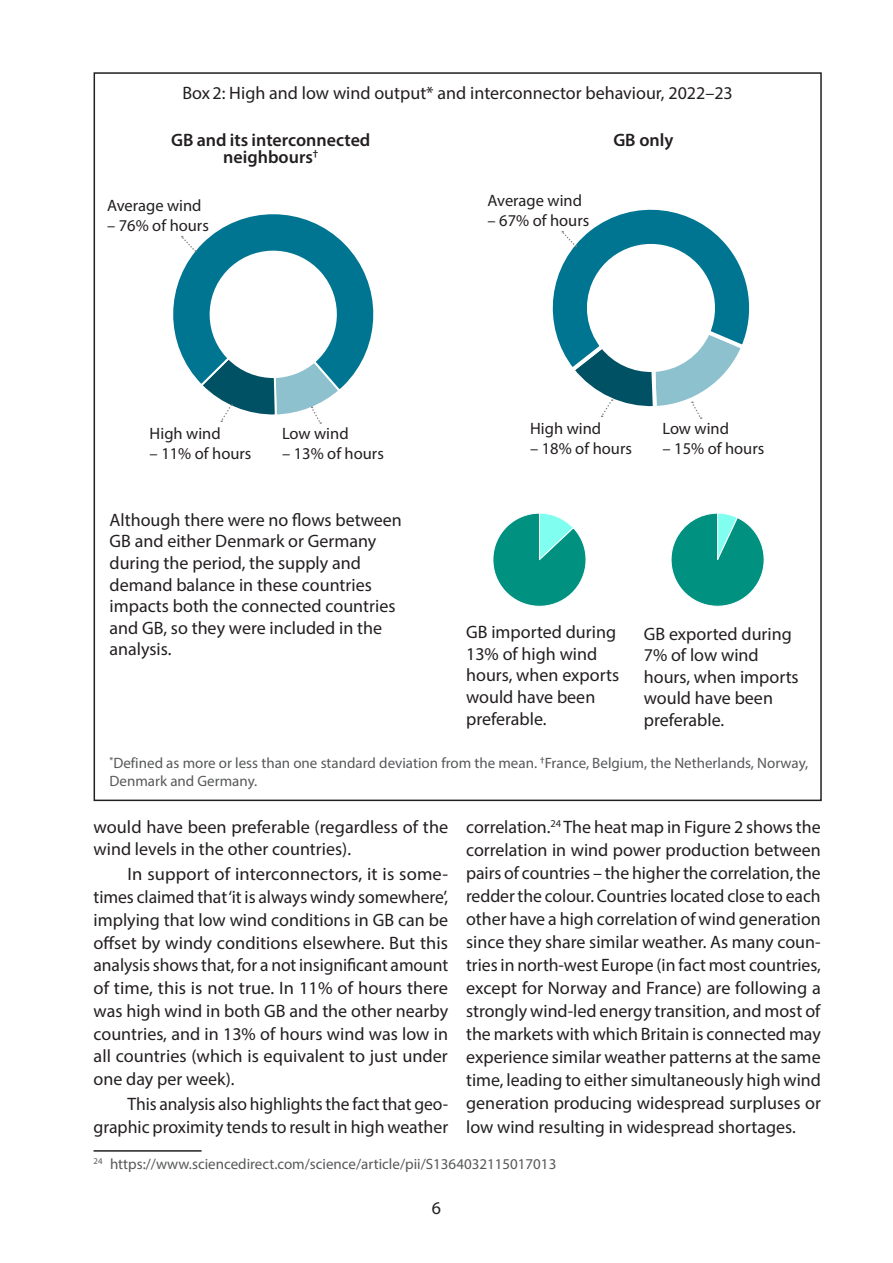
<style>
.page{position:relative;width:893px;height:1263px;background:#fff}
.page>*{position:absolute;margin:0;border:0;box-sizing:border-box;transform-origin:0 0}
.Body{font:18px/23.1px "Myriad Pro";color:#231f20;text-align:justify}
.First{font:18px/21.6px "Myriad Pro";color:#231f20}
.Figure_label_heading{font:600 18px/16.5px "Myriad Pro";color:#231f20;text-align:center}
.Figure_label{font:16.5px "Myriad Pro";color:#231f20}
.Footnote_text{font:15px/18px "Myriad Pro";color:#57585a}
</style>
<div class="page">
<hr style="left:94px;top:1150px;width:108px;height:2px;background:#231f20">
<svg style="left:173px;top:214px;width:201px;height:210px"></svg>
<svg style="left:552px;top:209px;width:198px;height:210px"></svg>
<svg style="left:493px;top:513px;width:93px;height:94px"></svg>
<svg style="left:671px;top:513px;width:94px;height:94px"></svg>
<p class="Body" style="left:182px;top:81px;width:552px">Box2: High and low wind output* and interconnector behaviour, 2022–23</p>
<p class="Figure_label_heading" style="left:171px;top:132px;width:201px">GB and its interconnected neighbours<sup>†</sup></p>
<p class="Figure_label_heading" style="left:613px;top:132px;width:62px">GB only</p>
<p class="Figure_label" style="left:107px;top:195px;width:96px">Average wind</p>
<p class="Figure_label" style="left:107px;top:215px;width:103px">– 76% of hours</p>
<p class="Figure_label" style="left:487px;top:190px;width:96px">Average wind</p>
<p class="Figure_label" style="left:487px;top:210px;width:103px">– 67% of hours</p>
<p class="Figure_label" style="left:150px;top:424px;width:73px">High wind</p>
<p class="Figure_label" style="left:150px;top:443px;width:103px">– 11% of hours</p>
<p class="Figure_label" style="left:282px;top:424px;width:68px">Low wind</p>
<p class="Figure_label" style="left:282px;top:443px;width:103px">– 13% of hours</p>
<p class="First" style="left:110px;top:509px;width:294px">Although there were no flows between<br>GB and either Denmark or Germany during the period, the supply and demand balance in these countries impacts both the connected countries and GB, so they were included in the analysis.</p>
<p class="Figure_label" style="left:530px;top:419px;width:73px">High wind</p>
<p class="Figure_label" style="left:530px;top:438px;width:103px">– 18% of hours</p>
<p class="Figure_label" style="left:662px;top:419px;width:68px">Low wind</p>
<p class="Figure_label" style="left:662px;top:438px;width:103px">– 15% of hours</p>
<p class="First" style="left:466px;top:621px;width:155px">GB imported during<br>13% of high wind hours, when exports would have been preferable.</p>
<p class="First" style="left:644px;top:622px;width:156px">GB exported during<br>7% of low wind hours, when imports would have been preferable.</p>
<p class="Footnote_text" style="left:110px;top:754px;width:700px"><sup>*</sup>Defined as more or less than one standard deviation from the mean. <sup>†</sup>France, Belgium, the Netherlands, Norway,<br>Denmark and Germany.</p>
<p class="Body" style="left:94px;top:815px;width:356px">would have been preferable (regardless of the wind levels in the other countries).</p>
<p class="Body" style="left:94px;top:862px;width:356px;text-indent:34px">In support of interconnectors, it is some&shy;times claimed that ‘it is always windy somewhere’, implying that low wind conditions in GB can be offset by windy conditions elsewhere. But this analysis shows that, for a not insignificant amount of time, this is not true. In 11% of hours there was high wind in both GB and the other nearby countries, and in 13% of hours wind was low in all countries (which is equivalent to just under one day per week).</p>
<p class="Body" style="left:94px;top:1092px;width:356px;text-align:right">This analysis also highlights the fact that geo&shy;graphic proximity tends to result in high weather</p>
<p class="Footnote_text" style="left:94px;top:1154px;width:464px"><sup>24</sup> https://www.sciencedirect.com/science/article/pii/S1364032115017013</p>
<p class="Body" style="left:466px;top:815px;width:356px">correlation.<sup>24</sup> The heat map in Figure 2 shows the correlation in wind power production between pairs of countries – the higher the correlation, the redder the colour. Countries located close to each other have a high correlation of wind generation since they share similar weather. As many coun&shy;tries in north-west Europe (in fact most countries, except for Norway and France) are following a strongly wind-led energy transition, and most of the markets with which Britain is connected may experience similar weather patterns at the same time, leading to either simultaneously high wind generation producing widespread surpluses or low wind resulting in widespread shortages.</p>
<p class="Body" style="left:432px;top:1196px;width:11px">6</p>
</div>
